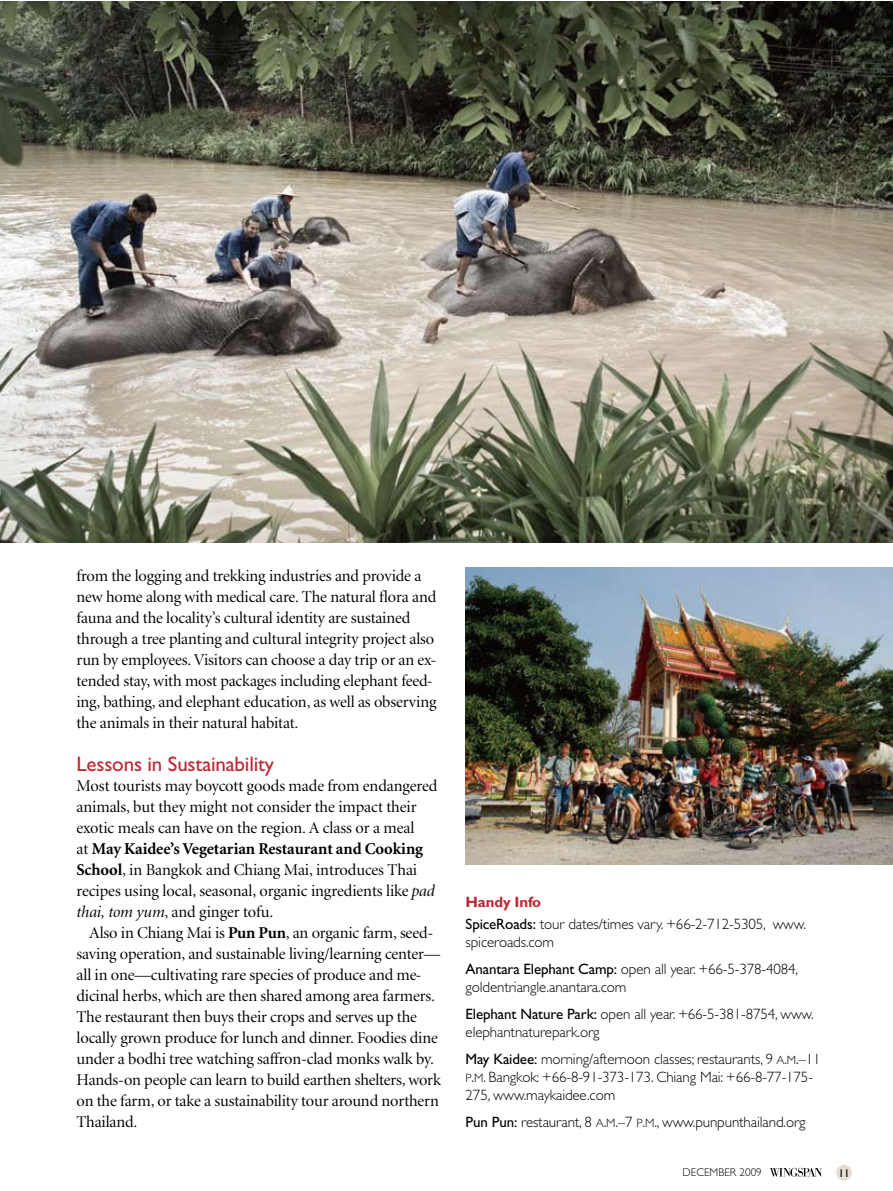
<style>
.page{position:relative;width:893px;height:1191px;background:#fff}
.page>*{position:absolute;margin:0;border:0;box-sizing:border-box;transform-origin:0 0}
.t1{font:21px "Gill Sans";letter-spacing:-.01em;color:#bb2634}
.t2{font:16.5px/21px "Minion Display";letter-spacing:-.01em;color:#000}
.t3{font:700 16.5px "Minion";letter-spacing:-.005em;color:#000}
.t4{font:300 15px/27px "Gill Sans";letter-spacing:-.01em;color:#000}
.t5{font:300 11.25px "Gill Sans";color:#000}
.t6{font:11.25px "Gill Sans";color:#000}
.s1{font-family:"Minion Display";font-weight:400}
.s2{font-family:"Minion";font-weight:700}
.s3{font-style:italic}
.s4{font-weight:700;color:#bb2634}
.s5{font-weight:400}
.s6{font-family:"Gill Sans Light SC800";font-weight:400;font-size:12px}
.s7{font-family:"Gill Sans Light SC800";font-weight:400}
</style>
<div class="page">
<img style="left:0;top:1px;width:1px;height:173px">
<img style="left:466px;top:567px;width:426px;height:298px">
<img style="left:1px;top:1px;width:891px;height:541px">
<div style="left:836px;top:1164px;width:16px;height:16px;background:#e4ded2;border-radius:50%"></div>
<svg style="left:770px;top:1167px;width:52px;height:9px"></svg>
<p class="t2" style="left:77px;top:566px;width:361px">from the logging and trekking industries and provide a new home along with medical care. The natural flora and fauna and the locality’s cultural identity are sustained through a tree planting and cultural integrity project also run by employees. Visitors can choose a day trip or an ex&shy;tended stay, with most packages including elephant feed&shy;ing, bathing, and elephant education, as well as observing the animals in their natural habitat.</p>
<p class="t1" style="left:77px;top:752px;width:199px">Lessons in Sustainability</p>
<p class="t2" style="left:77px;top:776px;width:362px">Most tourists may boycott goods made from endangered animals, but they might not consider the impact their exotic meals can have on the region. A class or a meal</p>
<p class="t3" style="left:77px;top:840px;width:348px"><span class="s1">at</span> May Kaidee’s Vegetarian Restaurant and Cooking</p>
<p class="t2" style="left:77px;top:860px;width:360px"><span class="s2">School</span>, in Bangkok and Chiang Mai, introduces Thai recipes using local, seasonal, organic ingredients like <span class="s3">pad thai, tom yum</span>, and ginger tofu.</p>
<p class="t2" style="left:77px;top:923px;width:366px;text-indent:13px">Also in Chiang Mai is <span class="s2">Pun Pun</span>, an organic farm, seed&shy;saving operation, and sustainable living/learning center— all in one—cultivating rare species of produce and me&shy;dicinal herbs, which are then shared among area farmers.<br>The restaurant then buys their crops and serves up the locally grown produce for lunch and dinner. Foodies dine under a bodhi tree watching saffron-clad monks walk by.<br>Hands-on people can learn to build earthen shelters, work on the farm, or take a sustainability tour around northern Thailand.</p>
<p class="t4" style="left:466px;top:890px;width:342px;line-height:22.5px"><span class="s4">Handy Info<br></span><span class="s5">SpiceRoads:</span> tour dates/times vary. +66-2-712-5305, www.</p>
<p class="t4" style="left:466px;top:928px;width:334px">spiceroads.com<br><span class="s5">Anantara Elephant Camp:</span> open all year. +66-5-378-4084,</p>
<p class="t4" style="left:466px;top:973px;width:350px">goldentriangle.anantara.com<br><span class="s5">Elephant Nature Park:</span> open all year. +66-5-381-8754, www.</p>
<p class="t4" style="left:466px;top:1018px;width:357px">elephantnaturepark.org<br><span class="s5">May Kaidee:</span> morning/afternoon classes; restaurants, 9 <span class="s6">A</span><span class="s7">.</span><span class="s6">M</span><span class="s7">.</span>–11</p>
<p class="t4" style="left:466px;top:1068px;width:349px;line-height:18px"><span class="s6">P</span><span class="s7">.</span><span class="s6">M</span><span class="s7">.</span> Bangkok: +66-8-91-373-173. Chiang Mai: +66-8-77-175-<br>275, www.maykaidee.com</p>
<p class="t4" style="left:466px;top:1108px;width:341px"><span class="s5">Pun Pun:</span> restaurant, 8 <span class="s6">A</span><span class="s7">.</span><span class="s6">M</span><span class="s7">.</span>–7 <span class="s6">P</span><span class="s7">.</span><span class="s6">M</span><span class="s7">.</span>, www.punpunthailand.org</p>
<p class="t5" style="left:683px;top:1166px;width:81px">DECEMBER 2009</p>
<p class="t6" style="left:838px;top:1166px;width:13px">11</p>
</div>
